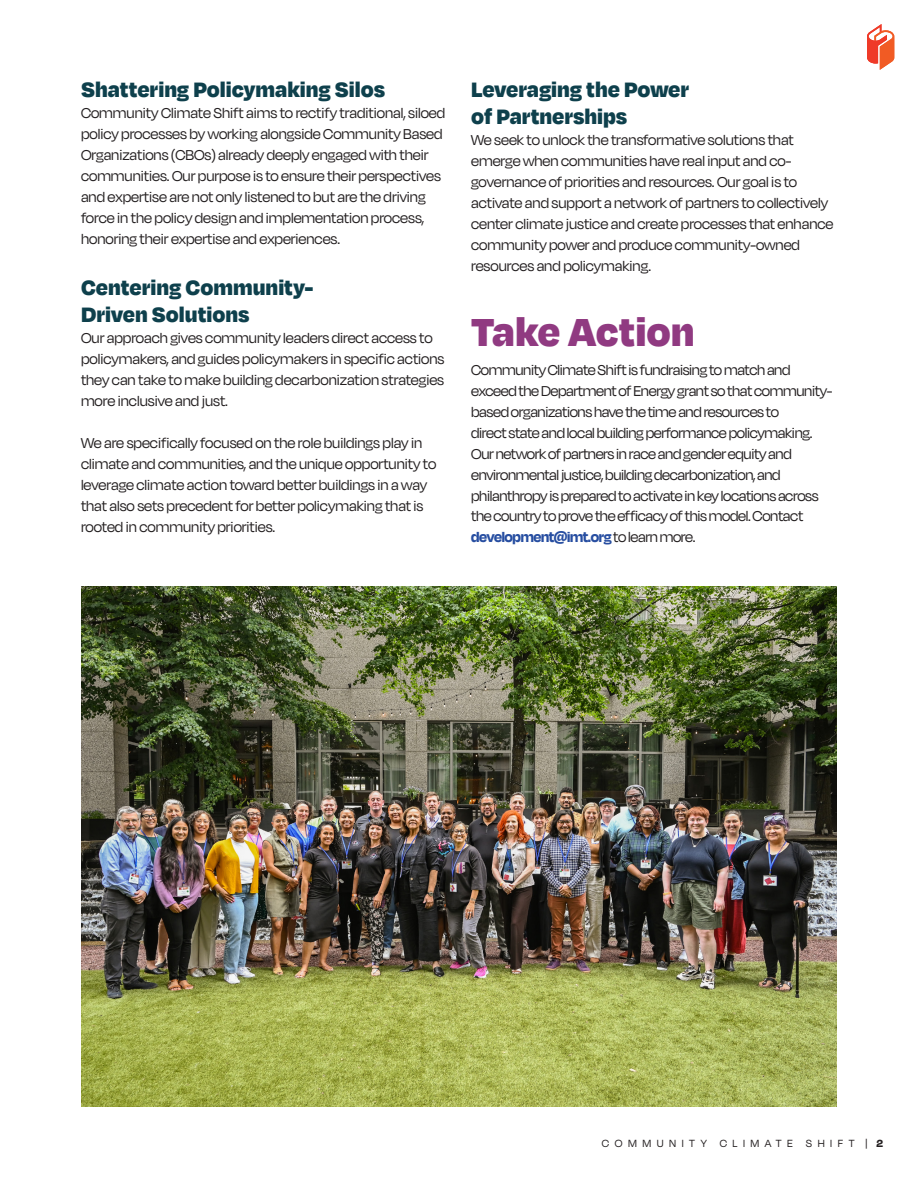
<style>
.page{position:relative;width:918px;height:1188px;background:#fff}
.page>*{position:absolute;margin:0;border:0;box-sizing:border-box;transform-origin:0 0}
.Body_-_First_Paragra{font:900 45px "Degular";color:#903a81}
.H2_-_Space_Before{font:900 24px/27px "Degular";color:#0e404c}
.Body_-_First_Paragra-2{font:900 24px/27px "Degular";color:#0e404c}
.Body_-_First_Paragra-3{font:16.5px/21px "Degular Display";color:#231f20}
.Body_-_First_Paragra-4{font:16.5px/20.9px "Degular Display";letter-spacing:-.02em;color:#231f20}
.t1{font:12px "Degular Display";letter-spacing:.46em;color:#231f20}
.s1{font-weight:700;color:#274ea1}
.s2{font-size:12.3px}
.s3{font-weight:700}
</style>
<div class="page">
<svg style="left:867px;top:24px;width:27px;height:46px"></svg>
<img style="left:81px;top:587px;width:756px;height:520px">
<p class="H2_-_Space_Before" style="left:81px;top:75px;width:306px">Shattering Policymaking Silos</p>
<p class="Body_-_First_Paragra-3" style="left:81px;top:102px;width:366px">Community Climate Shift aims to rectify traditional, siloed policy processes by working alongside Community Based Organizations (CBOs) already deeply engaged with their communities. Our purpose is to ensure their perspectives and expertise are not only listened to but are the driving force in the policy design and implementation process, honoring their expertise and experiences.</p>
<p class="H2_-_Space_Before" style="left:81px;top:273px;width:234px">Centering Community-<br>Driven Solutions</p>
<p class="Body_-_First_Paragra-3" style="left:81px;top:327px;width:365px">Our approach gives community leaders direct access to policymakers, and guides policymakers in specific actions they can take to make building decarbonization strategies more inclusive and just.</p>
<p class="Body_-_First_Paragra-3" style="left:81px;top:432px;width:357px">We are specifically focused on the role buildings play in climate and communities, and the unique opportunity to leverage climate action toward better buildings in a way that also sets precedent for better policymaking that is rooted in community priorities.</p>
<p class="Body_-_First_Paragra-2" style="left:471px;top:75px;width:220px">Leveraging the Power of Partnerships</p>
<p class="Body_-_First_Paragra-3" style="left:471px;top:129px;width:364px">We seek to unlock the transformative solutions that emerge when communities have real input and co&shy;governance of priorities and resources. Our goal is to activate and support a network of partners to collectively center climate justice and create processes that enhance community power and produce community-owned resources and policymaking.</p>
<p class="Body_-_First_Paragra" style="left:471px;top:303px;width:225px">Take Action</p>
<p class="Body_-_First_Paragra-4" style="left:471px;top:359px;width:363px">Community Climate Shift is fundraising to match and exceed the Department of Energy grant so that community&shy;based organizations have the time and resources to<br>direct state and local building performance policymaking.<br>Our network of partners in race and gender equity and environmental justice, building decarbonization, and philanthropy is prepared to activate in key locations across the country to prove the efficacy of this model. Contact <span class="s1">development@imt.org</span>to learn more.</p>
<p class="t1" style="left:602px;top:1137px;width:283px">COMMUNITY CLIMATE SHIFT <span class="s2">|</span> <span class="s3">2</span></p>
</div>
